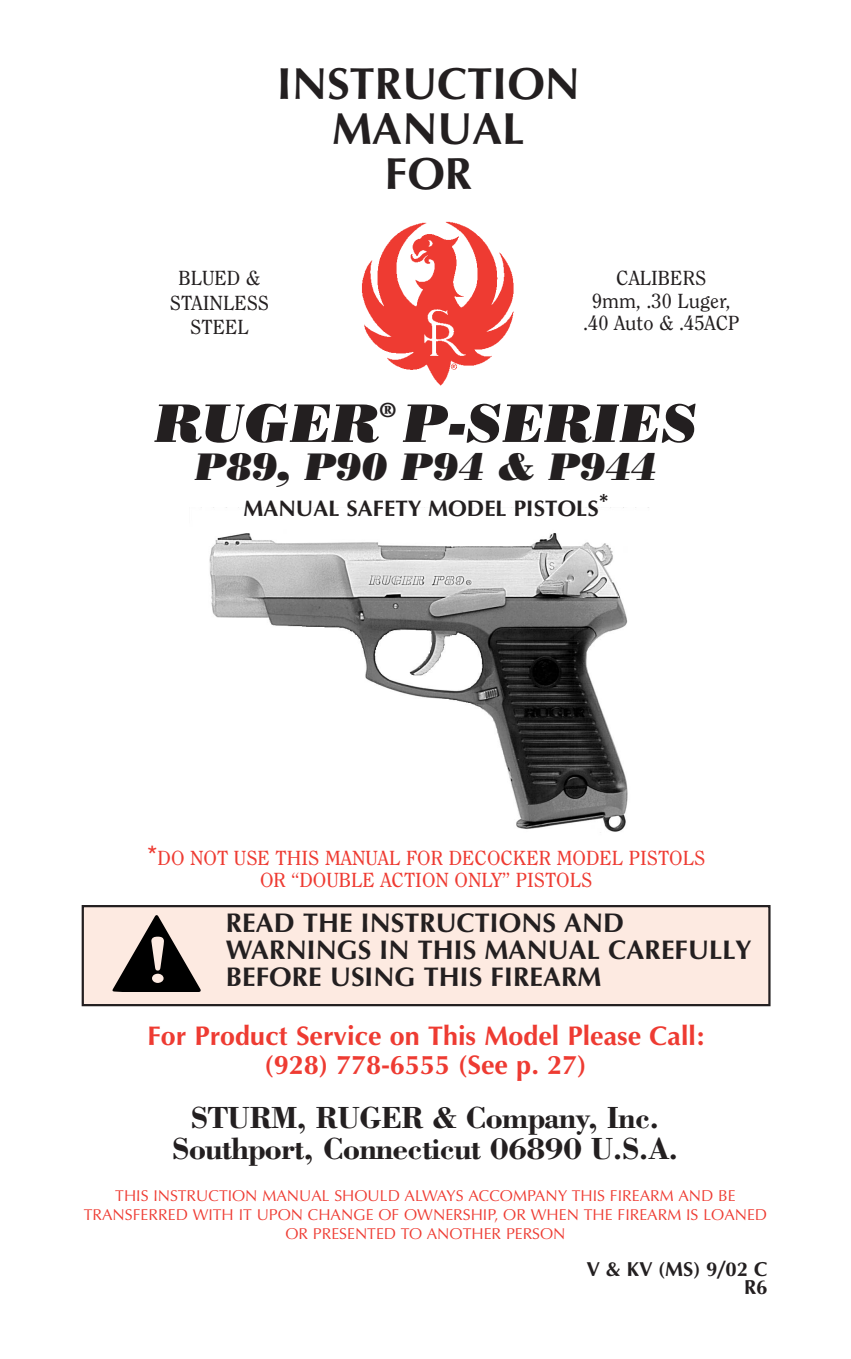
<style>
.page{position:relative;width:851px;height:1359px;background:#fff}
.page>*{position:absolute;margin:0;border:0;box-sizing:border-box;transform-origin:0 0}
.t1{font:600 60.75px "Souvenir";color:#fdeae1}
.t2{font:italic 54px "Bodoni Poster";color:#231f20}
.t3{font:700 45px/45px "Optima";color:#231f20;text-align:center}
.t4{font:italic 38.25px "Bodoni Poster";color:#231f20}
.t5{font:700 31.5px/31.5px "Bodoni";letter-spacing:-.03em;color:#231f20;text-align:center}
.t6{font:700 27px/27px "Optima";color:#231f20}
.t7{font:700 27px/29.2px "Optima";color:#ee3b32;text-align:center}
.t8{font:700 22.5px "Optima";color:#231f20}
.t9{font:20.25px/22.5px "Clearface";color:#ee3b32;text-align:center}
.t10{font:20.25px/24.3px "Clearface";color:#231f20;text-align:center}
.t11{font:700 20.25px/18px "Optima";color:#231f20;text-align:right}
.t12{font:italic 20.25px "Bodoni Poster";color:#231f20}
.t13{font:15.75px/19.1px "Optima";color:#ee3b32;text-align:center}
.s1{font-family:"Helvetica";font-size:27px}
</style>
<div class="page">
<img style="left:209px;top:533px;width:419px;height:299px">
<img style="left:362px;top:221px;width:152px;height:165px">
<div style="left:83px;top:906px;width:686px;height:99px;background:#fdeae1"></div>
<div style="left:82px;top:905px;width:688px;height:101px;border:2px solid #231f20"></div>
<svg style="left:112px;top:915px;width:89px;height:77px"></svg>
<h3 class="t3" style="left:277px;top:65px;width:304px">INSTRUCTION<br>MANUAL<br>FOR</h3>
<p class="t10" style="left:170px;top:268px;width:101px">BLUED &amp;<br>STAINLESS<br>STEEL</p>
<p class="t10" style="left:583px;top:269px;width:158px;line-height:22.5px">CALIBERS<br>9mm, .30 Luger, .40 Auto &amp; .45ACP</p>
<p class="t12" style="left:380px;top:403px;width:18px">®</p>
<h3 class="t4" style="left:195px;top:453px;width:463px">P89, P90 P94 &amp; P944</h3>
<h3 class="t8" style="left:243px;top:499px;width:367px">MANUAL SAFETY MODEL PISTOLS*</h3>
<h2 class="t2" style="left:155px;top:404px;width:544px">RUGER P-SERIES</h2>
<p class="t9" style="left:147px;top:848px;width:560px"><span class="s1">*</span>DO NOT USE THIS MANUAL FOR DECOCKER MODEL PISTOLS<br>OR “DOUBLE ACTION ONLY” PISTOLS</p>
<h3 class="t6" style="left:226px;top:912px;width:527px">READ THE INSTRUCTIONS AND<br>WARNINGS IN THIS MANUAL CAREFULLY<br>BEFORE USING THIS FIREARM</h3>
<h1 class="t1" style="left:147px;top:936px;width:23px">!</h1>
<h3 class="t7" style="left:147px;top:1024px;width:557px">For Product Service on This Model Please Call: (928) 778-6555 (See p. 27)</h3>
<h3 class="t5" style="left:172px;top:1105px;width:508px">STURM, RUGER &amp; Company, Inc.<br>Southport, Connecticut 06890 U.S.A.</h3>
<p class="t13" style="left:84px;top:1187px;width:685px">THIS INSTRUCTION MANUAL SHOULD ALWAYS ACCOMPANY THIS FIREARM AND BE<br>TRANSFERRED WITH IT UPON CHANGE OF OWNERSHIP, OR WHEN THE FIREARM IS LOANED<br>OR PRESENTED TO ANOTHER PERSON</p>
<p class="t11" style="left:586px;top:1262px;width:182px">V &amp; KV (MS) 9/02 C<br>R6</p>
</div>
